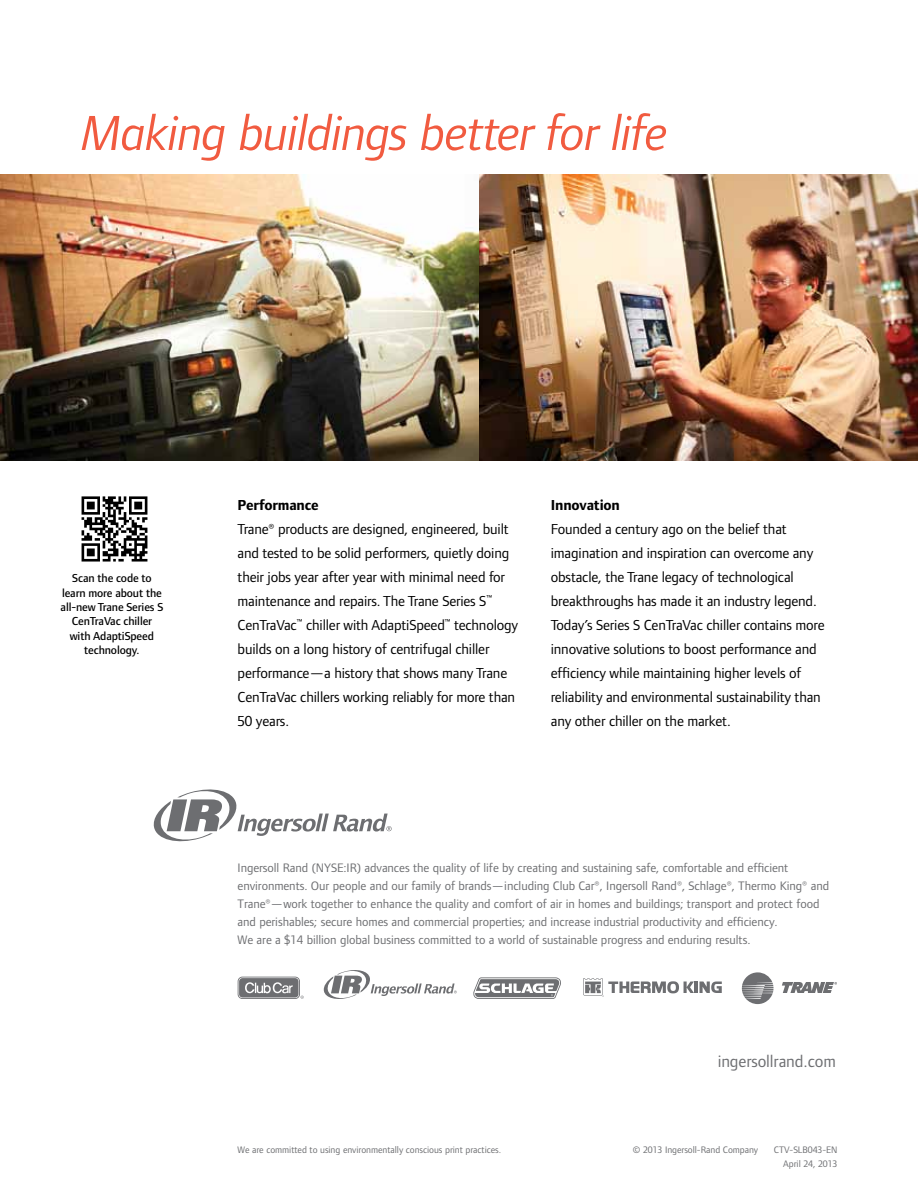
<style>
.page{position:relative;width:918px;height:1188px;background:#fff}
.page>*{position:absolute;margin:0;border:0;box-sizing:border-box;transform-origin:0 0}
.t1{font:italic 51px "Foundry Form Sans";letter-spacing:-.025em;color:#f15b40}
.t2{font:17.25px "Foundry Form Sans";letter-spacing:-.005em;color:#6d6e71}
.t3{font:15px/24px "Foundry Form Sans";letter-spacing:-.01em;color:#000}
.t4{font:700 15px "Foundry Form Sans";letter-spacing:-.01em;color:#000}
.t5{font:12.75px/18px "Foundry Form Sans";letter-spacing:-.005em;color:#6d6e71}
.t6{font:500 12px/14.4px "Foundry Form Sans";letter-spacing:-.01em;color:#000;text-align:center}
.t7{font:9.75px "Foundry Form Sans";letter-spacing:-.005em;color:#6d6e71}
</style>
<div class="page">
<svg style="left:583px;top:978px;width:139px;height:19px"></svg>
<svg style="left:742px;top:972px;width:32px;height:32px"></svg>
<svg style="left:782px;top:982px;width:55px;height:11px"></svg>
<svg style="left:238px;top:977px;width:66px;height:22px"></svg>
<svg style="left:473px;top:977px;width:88px;height:22px"></svg>
<svg style="left:153px;top:789px;width:239px;height:53px"></svg>
<svg style="left:323px;top:970px;width:134px;height:29px"></svg>
<img style="left:81px;top:496px;width:67px;height:66px">
<img style="left:479px;top:174px;width:439px;height:287px">
<img style="left:0;top:174px;width:479px;height:287px">
<h1 class="t1" style="left:81px;top:104px;width:589px">Making buildings better for life</h1>
<p class="t6" style="left:61px;top:571px;width:104px">Scan the code to learn more about the all-new Trane Series S<br>CenTraVac chiller with AdaptiSpeed technology.</p>
<p class="t4" style="left:238px;top:497px;width:83px">Performance</p>
<p class="t3" style="left:238px;top:517px;width:282px">Trane® products are designed, engineered, built and tested to be solid performers, quietly doing their jobs year after year with minimal need for maintenance and repairs. The Trane Series S<sup>™ </sup>CenTraVac<sup>™</sup> chiller with AdaptiSpeed<sup>™</sup> technology builds on a long history of centrifugal chiller performance—a history that shows many Trane CenTraVac chillers working reliably for more than 50 years.</p>
<p class="t4" style="left:551px;top:497px;width:71px">Innovation</p>
<p class="t3" style="left:551px;top:517px;width:275px">Founded a century ago on the belief that imagination and inspiration can overcome any obstacle, the Trane legacy of technological breakthroughs has made it an industry legend.<br>Today’s Series S CenTraVac chiller contains more innovative solutions to boost performance and efficiency while maintaining higher levels of reliability and environmental sustainability than any other chiller on the market.</p>
<p class="t5" style="left:238px;top:859px;width:593px">Ingersoll Rand (NYSE:IR) advances the quality of life by creating and sustaining safe, comfortable and efficient environments. Our people and our family of brands—including Club Car®, Ingersoll Rand®, Schlage®, Thermo King® and Trane®—work together to enhance the quality and comfort of air in homes and buildings; transport and protect food and perishables; secure homes and commercial properties; and increase industrial productivity and efficiency.<br>We are a $14 billion global business committed to a world of sustainable progress and enduring results.</p>
<p class="t2" style="left:718px;top:1051px;width:120px">ingersollrand.com</p>
<p class="t7" style="left:238px;top:1145px;width:265px">We are committed to using environmentally conscious print practices.</p>
<p class="t7" style="left:633px;top:1145px;width:127px">© 2013 Ingersoll-Rand Company</p>
<p class="t7" style="left:774px;top:1145px;width:65px">CTV-SLB043-EN</p>
<p class="t7" style="left:783px;top:1158px;width:56px">April 24, 2013</p>
</div>
